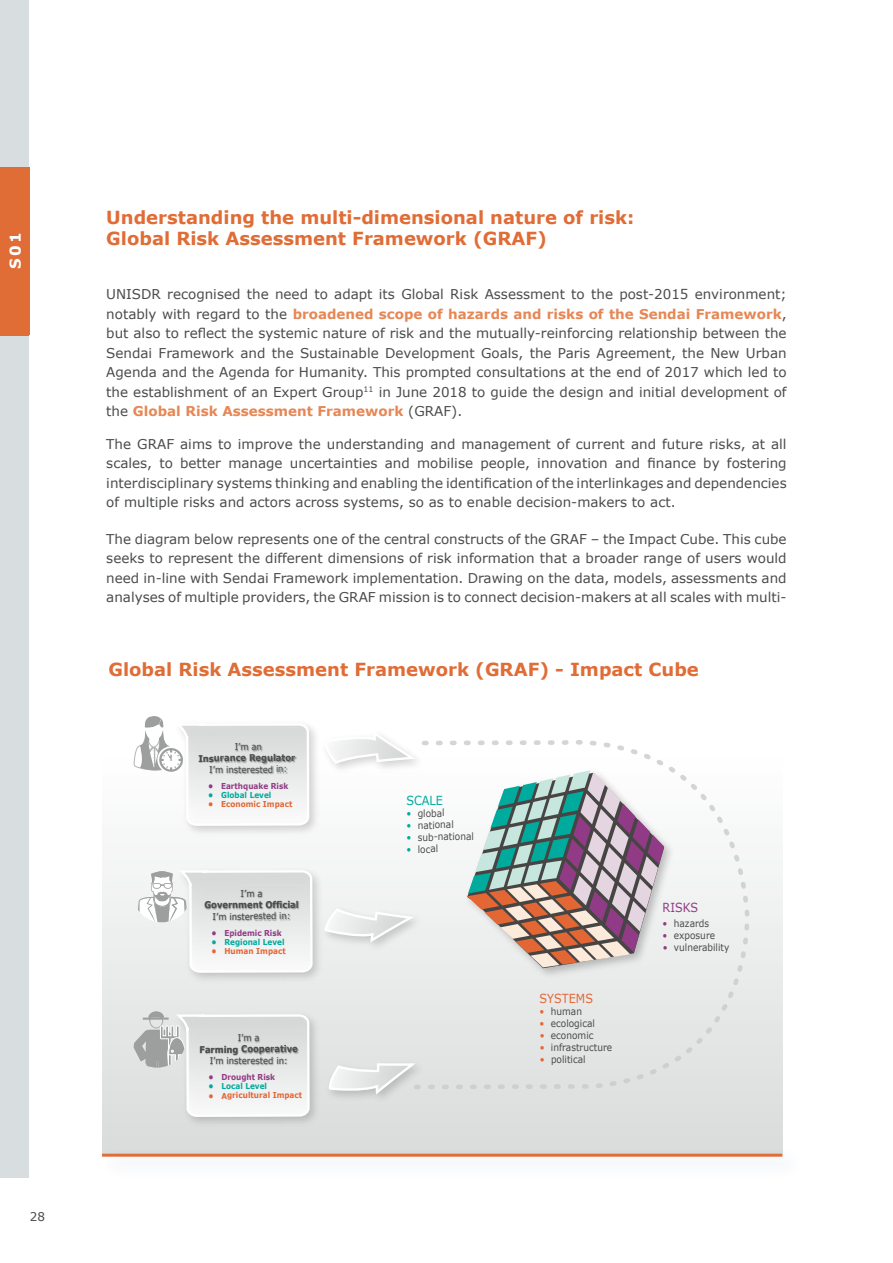
<style>
.page{position:relative;width:893px;height:1263px;background:#fff}
.page>*{position:absolute;margin:0;border:0;box-sizing:border-box;transform-origin:0 0}
.t1{font:700 18px/21px "Verdana";color:#e06c36}
.t2{font:700 15px "Verdana";color:#fff}
.t3{font:13.5px/19.5px "Verdana";color:#4a4c4b;text-align:justify}
.t4{font:12.45px "Verdana";letter-spacing:-.005em;color:#e26735;scale:.9 1}
.t5{font:12.45px "Verdana";letter-spacing:-.005em;color:#913b86;scale:.9 1}
.t6{font:12.45px "Verdana";letter-spacing:-.005em;color:#00ab9e;scale:.9 1}
.t7{font:12px "Verdana";color:#4a4c4b}
.t8{font:10.05px "Verdana";letter-spacing:-.005em;color:#4a4c4b;scale:.9 1}
.t9{font:9.3px "Verdana";letter-spacing:-.005em;color:#4a4c4b;scale:.9 1}
.t10{font:700 9.3px "Verdana";letter-spacing:-.005em;color:#4a4c4b;scale:.9 1}
.t11{font:700 8.1px "Verdana";letter-spacing:-.005em;color:#e26735;scale:.9 1}
.t12{font:700 8.1px "Verdana";letter-spacing:-.005em;color:#913b86;scale:.9 1}
.t13{font:700 8.1px "Verdana";letter-spacing:-.005em;color:#00ab9e;scale:.9 1}
.s1{font-weight:700;color:#e68755}
.s2{color:#00ab9e}
.s3{color:#e26735}
.s4{color:#913b86}
</style>
<div class="page">
<div style="left:0;top:337px;width:28px;height:168px;background:#d8dee0"></div>
<div style="left:0;top:0;width:28px;height:264px;background:#d8dee0"></div>
<div style="left:0;top:505px;width:28px;height:168px;background:#d8dee0"></div>
<div style="left:0;top:673px;width:28px;height:168px;background:#d8dee0"></div>
<div style="left:0;top:841px;width:28px;height:169px;background:#d8dee0"></div>
<div style="left:0;top:1010px;width:28px;height:168px;background:#d8dee0"></div>
<div style="left:0;top:167px;width:28px;height:168px;background:#e06c36"></div>
<svg style="left:102px;top:861px;width:680px;height:287px;background:#e3e5e4"></svg>
<svg style="left:133px;top:716px;width:44px;height:109px"></svg>
<img style="left:172px;top:863px;width:155px;height:124px">
<img style="left:169px;top:1007px;width:155px;height:124px">
<svg style="left:128px;top:1011px;width:49px;height:105px;background:#d0d2d1"></svg>
<svg style="left:177px;top:722px;width:134px;height:426px"></svg>
<img style="left:199px;top:1032px;width:101px;height:37px">
<svg style="left:326px;top:735px;width:78px;height:34px"></svg>
<img style="left:317px;top:901px;width:87px;height:55px">
<svg style="left:323px;top:910px;width:81px;height:45px"></svg>
<img style="left:322px;top:1056px;width:108px;height:52px">
<svg style="left:328px;top:1062px;width:86px;height:32px"></svg>
<svg style="left:404px;top:740px;width:345px;height:349px"></svg>
<svg style="left:137px;top:871px;width:174px;height:100px"></svg>
<div style="left:99px;top:1148px;width:705px;height:31px;background:#00528b;opacity:.2"></div>
<hr style="left:102px;top:1154px;width:680px;height:3px;background:#e06c36">
<p class="t2" style="left:5px;top:269px;width:38px;rotate:-90deg">S01</p>
<p class="t7" style="left:30px;top:1208px;width:17px">28</p>
<h1 class="t1" style="left:106px;top:207px;width:530px">Understanding the multi-dimensional nature of risk:<br>Global Risk Assessment Framework (GRAF)</h1>
<p class="t3" style="left:106px;top:284px;width:682px">UNISDR recognised the need to adapt its Global Risk Assessment to the post-2015 environment; notably with regard to the <span class="s1">broadened scope of hazards and risks of the Sendai Framework</span>, but also to reflect the systemic nature of risk and the mutually-reinforcing relationship between the Sendai Framework and the Sustainable Development Goals, the Paris Agreement, the New Urban Agenda and the Agenda for Humanity. This prompted consultations at the end of 2017 which led to the establishment of an Expert Group<sup>11</sup> in June 2018 to guide the design and initial development of the <span class="s1">Global Risk Assessment Framework</span> (GRAF).</p>
<p class="t3" style="left:106px;top:434px;width:682px">The GRAF aims to improve the understanding and management of current and future risks, at all scales, to better manage uncertainties and mobilise people, innovation and finance by fostering interdisciplinary systems thinking and enabling the identification of the interlinkages and dependencies of multiple risks and actors across systems, so as to enable decision-makers to act.</p>
<p class="t3" style="left:106px;top:529px;width:682px">The diagram below represents one of the central constructs of the GRAF – the Impact Cube. This cube seeks to represent the different dimensions of risk information that a broader range of users would need in-line with Sendai Framework implementation. Drawing on the data, models, assessments and analyses of multiple providers, the GRAF mission is to connect decision-makers at all scales with multi-</p>
<h1 class="t1" style="left:108px;top:659px;width:592px">Global Risk Assessment Framework (GRAF) - Impact Cube</h1>
<p class="t9" style="left:235px;top:741px;width:32px">I’m an</p>
<p class="t10" style="left:198px;top:752px;width:109px">Insurance Regulator</p>
<p class="t9" style="left:209px;top:763px;width:88px">I’m insterested in:</p>
<p class="t12" style="left:208px;top:780px;width:91px">• Earthquake Risk</p>
<p class="t13" style="left:208px;top:790px;width:72px">• Global Level</p>
<p class="t11" style="left:208px;top:799px;width:95px">• Economic Impact</p>
<p class="t9" style="left:241px;top:888px;width:26px">I’m a</p>
<p class="t10" style="left:204px;top:899px;width:106px">Government Official</p>
<p class="t9" style="left:213px;top:910px;width:88px">I’m insterested in:</p>
<p class="t12" style="left:211px;top:927px;width:80px">• Epidemic Risk</p>
<p class="t13" style="left:211px;top:937px;width:83px">• Regional Level</p>
<p class="t11" style="left:211px;top:946px;width:84px">• Human Impact</p>
<p class="t9" style="left:238px;top:1032px;width:26px">I’m a</p>
<p class="t10" style="left:200px;top:1043px;width:111px">Farming Cooperative</p>
<p class="t9" style="left:210px;top:1054px;width:88px">I’m insterested in:</p>
<p class="t12" style="left:208px;top:1071px;width:76px">• Drought Risk</p>
<p class="t13" style="left:208px;top:1081px;width:67px">• Local Level</p>
<p class="t11" style="left:208px;top:1090px;width:106px">• Agricultural Impact</p>
<p class="t6" style="left:406px;top:792px;width:42px">SCALE</p>
<p class="t8" style="left:406px;top:806px;width:44px"><span class="s2">•</span> global</p>
<p class="t8" style="left:406px;top:818px;width:54px"><span class="s2">•</span> national</p>
<p class="t8" style="left:406px;top:830px;width:76px"><span class="s2">•</span> sub-national</p>
<p class="t8" style="left:407px;top:842px;width:37px"><span class="s2">•</span> local</p>
<p class="t4" style="left:540px;top:991px;width:61px">SYSTEMS</p>
<p class="t8" style="left:540px;top:1005px;width:49px"><span class="s3">•</span> human</p>
<p class="t8" style="left:540px;top:1017px;width:63px"><span class="s3">•</span> ecological</p>
<p class="t8" style="left:540px;top:1029px;width:61px"><span class="s3">•</span> economic</p>
<p class="t8" style="left:540px;top:1041px;width:82px"><span class="s3">•</span> infrastructure</p>
<p class="t8" style="left:540px;top:1053px;width:52px"><span class="s3">•</span> political</p>
<p class="t5" style="left:663px;top:900px;width:41px">RISKS</p>
<p class="t8" style="left:663px;top:917px;width:53px"><span class="s4">•</span> hazards</p>
<p class="t8" style="left:663px;top:929px;width:60px"><span class="s4">•</span> exposure</p>
<p class="t8" style="left:663px;top:941px;width:76px"><span class="s4">•</span> vulnerability</p>
</div>
